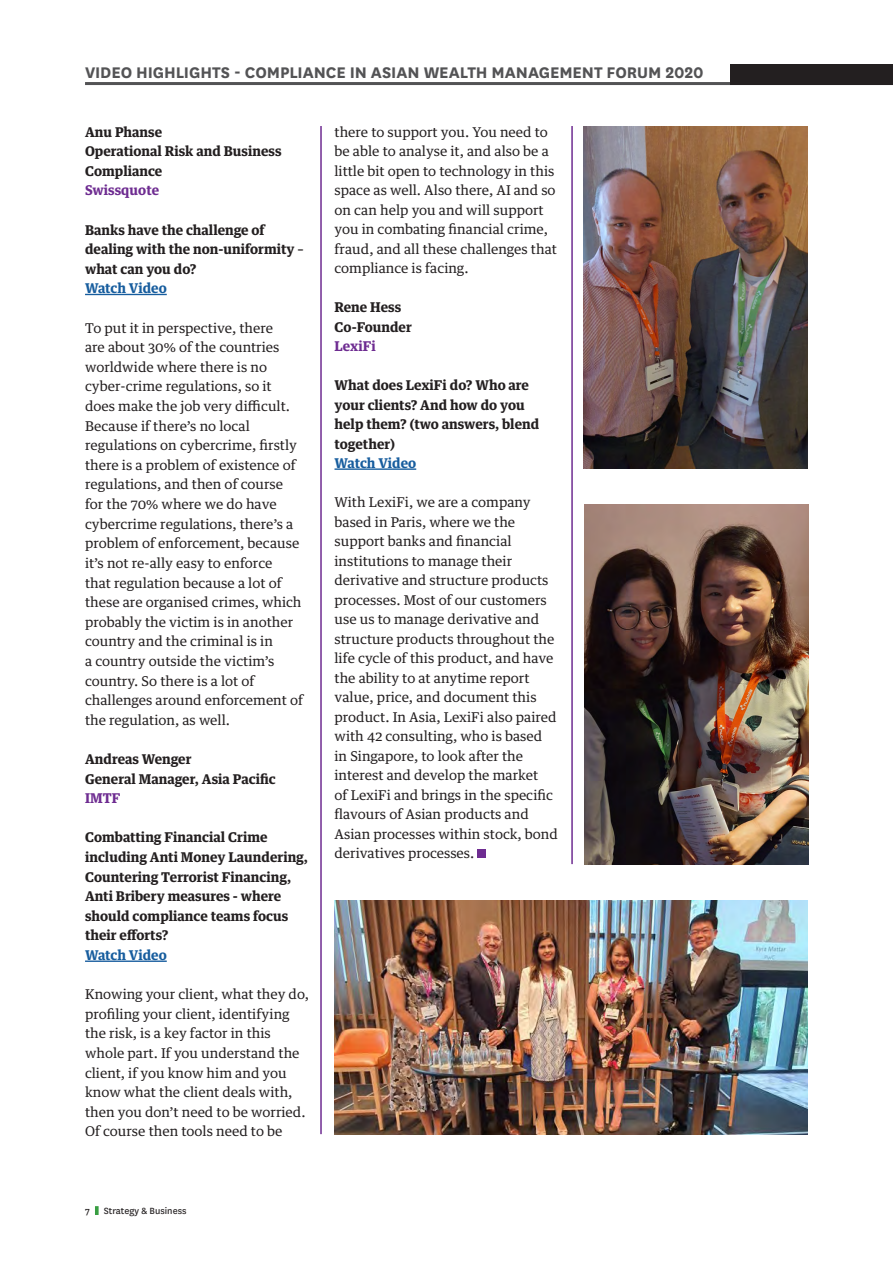
<style>
.page{position:relative;width:893px;height:1263px;background:#fff}
.page>*{position:absolute;margin:0;border:0;box-sizing:border-box;transform-origin:0 0}
.t1{font:700 18px "National";letter-spacing:-.005em;color:#535355}
.t2{font:13.5px/19.6px "Guardian Text Egyp";color:#231f20}
.t3{font:700 13.5px/19.6px "Guardian Text Egyp";color:#231f20}
.t4{font:700 13.5px "Guardian Text Egyp";letter-spacing:-.005em;color:#175d9e}
.t5{font:700 13.5px "Guardian Text Egyp";color:#6e2c91}
.t6{font:10.5px "National";color:#231f20}
</style>
<div class="page">
<hr style="left:85px;top:294px;width:82px;height:1px;background:#175d9e">
<hr style="left:85px;top:960px;width:82px;height:2px;background:#175d9e">
<hr style="left:320px;top:126px;width:2px;height:1008px;background:#6e2c91">
<img style="left:585px;top:504px;width:224px;height:360px">
<hr style="left:334px;top:468px;width:82px;height:2px;background:#175d9e">
<div style="left:478px;top:850px;width:8px;height:8px;background:#6e2c91"></div>
<hr style="left:571px;top:126px;width:2px;height:738px;background:#6e2c91">
<img style="left:584px;top:126px;width:224px;height:342px">
<img style="left:334px;top:900px;width:474px;height:234px">
<hr style="left:85px;top:82px;width:808px;height:3px;background:#535355">
<div style="left:730px;top:65px;width:163px;height:20px;background:#231f20"></div>
<svg style="left:95px;top:1206px;width:4px;height:9px"></svg>
<h1 class="t1" style="left:85px;top:59px;width:620px">VIDEO HIGHLIGHTS - COMPLIANCE IN ASIAN WEALTH MANAGEMENT FORUM 2020</h1>
<p class="t3" style="left:85px;top:121px;width:79px">Anu Phanse</p>
<p class="t3" style="left:85px;top:140px;width:198px">Operational Risk and Business<br>Compliance</p>
<p class="t5" style="left:85px;top:179px;width:76px">Swissquote</p>
<p class="t3" style="left:85px;top:219px;width:220px">Banks have the challenge of dealing with the non-uniformity – what can you do?</p>
<p class="t4" style="left:85px;top:277px;width:83px">Watch Video</p>
<p class="t2" style="left:85px;top:317px;width:219px">To put it in perspective, there<br>are about 30% of the countries worldwide where there is no cyber-crime regulations, so it does make the job very difficult.<br>Because if there’s no local regulations on cybercrime, firstly there is a problem of existence of regulations, and then of course for the 70% where we do have cybercrime regulations, there’s a problem of enforcement, because it’s not re-ally easy to enforce<br>that regulation because a lot of these are organised crimes, which probably the victim is in another country and the criminal is in<br>a country outside the victim’s country. So there is a lot of challenges around enforcement of the regulation, as well.</p>
<p class="t3" style="left:85px;top:748px;width:108px">Andreas Wenger</p>
<p class="t3" style="left:85px;top:768px;width:192px">General Manager, Asia Pacific</p>
<p class="t5" style="left:85px;top:787px;width:37px">IMTF</p>
<p class="t3" style="left:85px;top:826px;width:225px">Combatting Financial Crime including Anti Money Laundering,<br>Countering Terrorist Financing,<br>Anti Bribery measures - where should compliance teams focus their efforts?</p>
<p class="t4" style="left:85px;top:944px;width:83px">Watch Video</p>
<p class="t2" style="left:85px;top:983px;width:225px">Knowing your client, what they do, profiling your client, identifying the risk, is a key factor in this whole part. If you understand the client, if you know him and you know what the client deals with, then you don’t need to be worried.<br>Of course then tools need to be</p>
<p class="t2" style="left:334px;top:121px;width:224px">there to support you. You need to be able to analyse it, and also be a little bit open to technology in this space as well. Also there, AI and so on can help you and will support you in combating financial crime, fraud, and all these challenges that compliance is facing.</p>
<p class="t3" style="left:334px;top:296px;width:68px">Rene Hess</p>
<p class="t3" style="left:334px;top:316px;width:79px">Co-Founder</p>
<p class="t5" style="left:334px;top:335px;width:43px">LexiFi</p>
<p class="t3" style="left:334px;top:374px;width:206px">What does LexiFi do? Who are your clients? And how do you help them? (two answers, blend together)</p>
<p class="t4" style="left:334px;top:452px;width:83px">Watch Video</p>
<p class="t2" style="left:334px;top:491px;width:225px">With LexiFi, we are a company based in Paris, where we the support banks and financial institutions to manage their derivative and structure products processes. Most of our customers use us to manage derivative and structure products throughout the life cycle of this product, and have the ability to at anytime report value, price, and document this product. In Asia, LexiFi also paired with 42 consulting, who is based in Singapore, to look after the interest and develop the market<br>of LexiFi and brings in the specific flavours of Asian products and<br>Asian processes within stock, bond derivatives processes.</p>
<p class="t6" style="left:85px;top:1203px;width:6px">7</p>
<p class="t6" style="left:104px;top:1203px;width:84px">Strategy &amp; Business</p>
</div>
